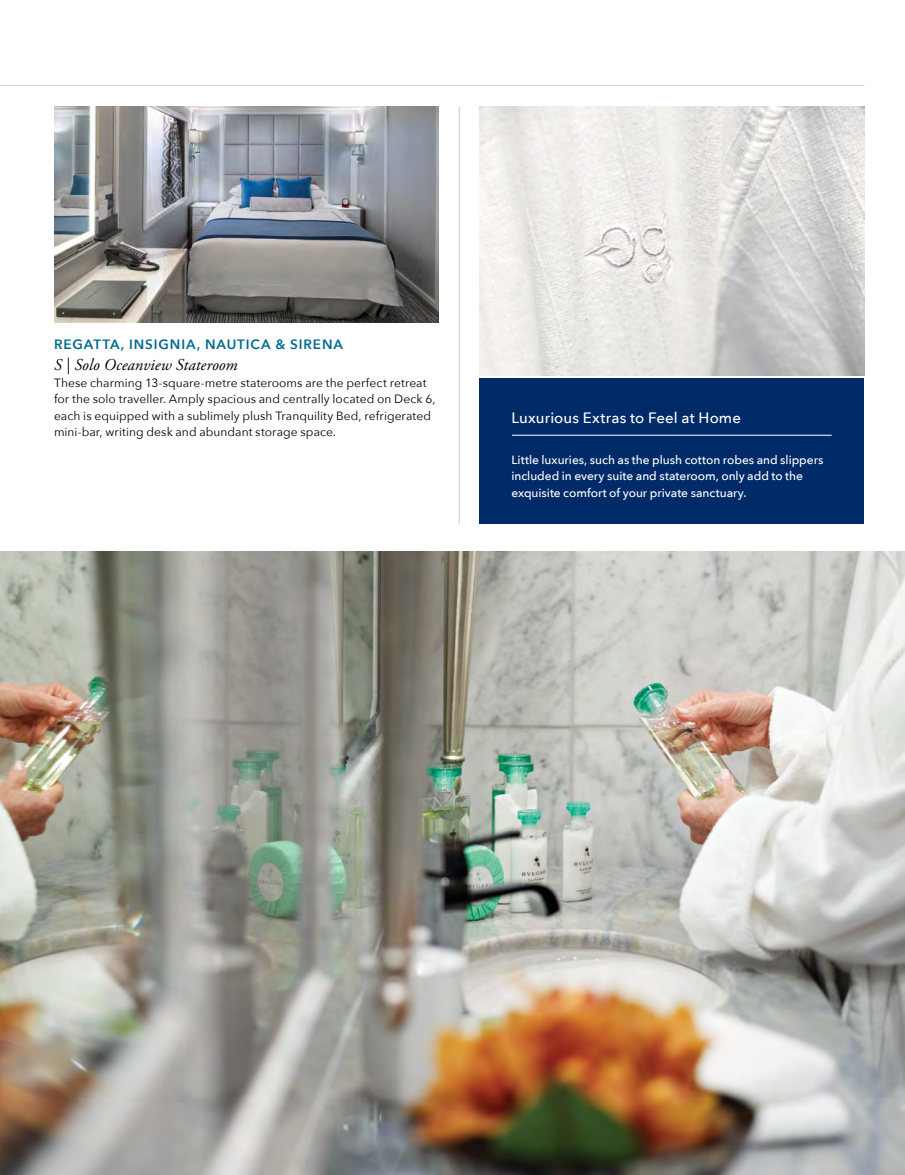
<style>
.page{position:relative;width:905px;height:1175px;background:#fff}
.page>*{position:absolute;margin:0;border:0;box-sizing:border-box;transform-origin:0 0}
.t1{font:italic 16.5px "Adobe Garamond Pro";letter-spacing:.005em;color:#000}
.t2{font:500 15px "Avenir Next";letter-spacing:.01em;color:#fff}
.t3{font:600 13.5px "Avenir Next";letter-spacing:.065em;color:#00698f}
.t4{font:12px/16.5px "Avenir Next";letter-spacing:.005em;color:#000}
.t5{font:500 12px/16.5px "Avenir Next";letter-spacing:-.005em;color:#fff}
</style>
<div class="page">
<img style="left:0;top:551px;width:904px;height:623px">
<hr style="left:0;top:85px;width:864px;height:1px;background:#cdcbca">
<img style="left:54px;top:106px;width:385px;height:216px">
<img style="left:479px;top:106px;width:385px;height:270px">
<div style="left:479px;top:378px;width:385px;height:146px;background:#002b68"></div>
<hr style="left:512px;top:435px;width:319px;height:1px;background:#fff">
<hr style="left:459px;top:107px;width:1px;height:417px;background:#cdcbca">
<p class="t3" style="left:54px;top:333px;width:290px">REGATTA, INSIGNIA, NAUTICA &amp; SIRENA</p>
<h1 class="t1" style="left:54px;top:355px;width:185px">S | Solo Oceanview Stateroom</h1>
<p class="t4" style="left:54px;top:374px;width:383px">These charming 13-square-metre staterooms are the perfect retreat for the solo traveller. Amply spacious and centrally located on Deck 6, each is equipped with a sublimely plush Tranquility Bed, refrigerated mini-bar, writing desk and abundant storage space.</p>
<p class="t2" style="left:511px;top:404px;width:231px">Luxurious Extras to Feel at Home</p>
<p class="t5" style="left:511px;top:451px;width:313px">Little luxuries, such as the plush cotton robes and slippers included in every suite and stateroom, only add to the exquisite comfort of your private sanctuary.</p>
</div>
